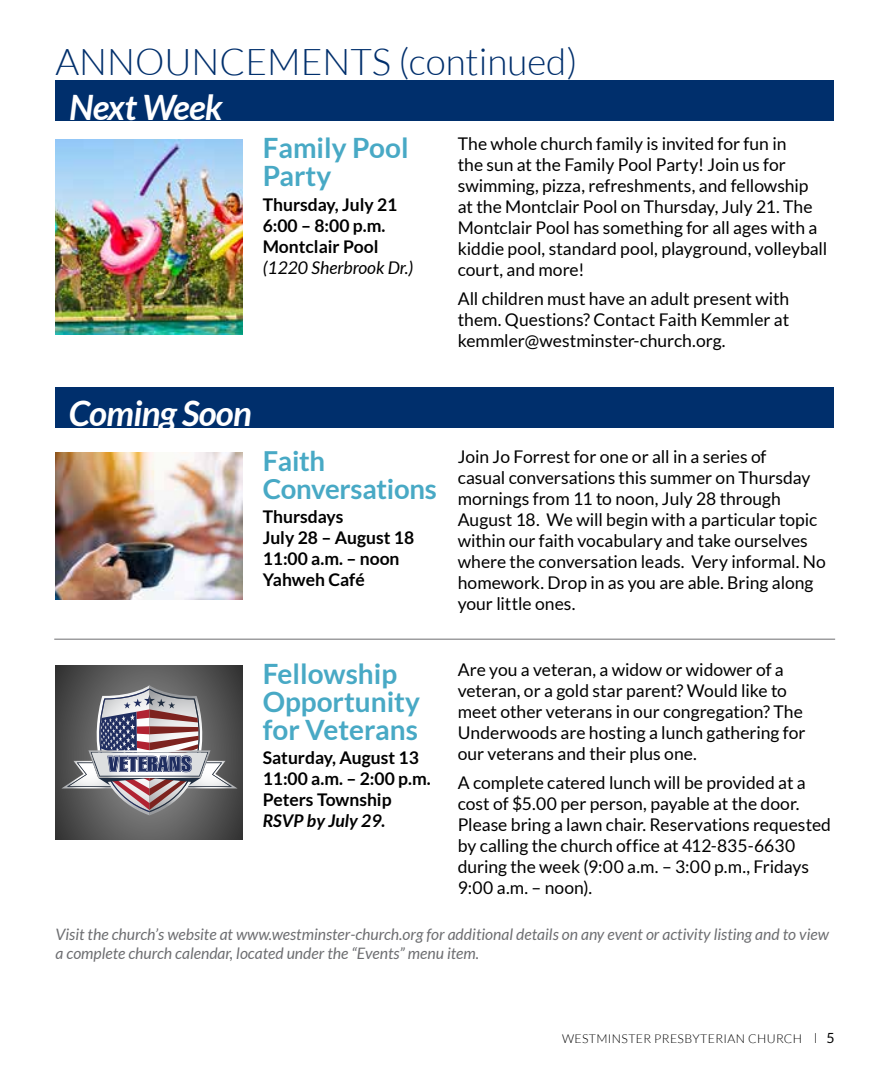
<style>
.page{position:relative;width:882px;height:1071px;background:#fff}
.page>*{position:absolute;margin:0;border:0;box-sizing:border-box;transform-origin:0 0}
.t1{font:300 36.93px "Lato";color:#002f6c}
.t2{font:italic 700 35px "Lato";letter-spacing:-.02em;color:#fff}
.t3{font:700 28px/28px "Lato";color:#48a9c5}
.t4{font:700 27.65px/28px "Lato";letter-spacing:-.01em;color:#48a9c5}
.t5{font:17.5px/21px "Lato";color:#000}
.t6{font:700 17.5px/21px "Lato";color:#000}
.t7{font:italic 17.5px "Lato";color:#000}
.t8{font:italic 700 17.5px "Lato";color:#000}
.t9{font:italic 15.75px/19.2px "Lato";color:#6d6e71}
.t10{font:300 12.25px "Lato";letter-spacing:.03em;color:#000}
.s1{font-family:"Filosofia Unicase";font-weight:400;font-size:14px}
.s2{font-weight:400;font-size:14px}
</style>
<div class="page">
<div style="left:55px;top:81px;width:779px;height:40px;background:#002f6c"></div>
<hr style="left:54px;top:639px;width:781px;height:1px;background:#6d6e71">
<svg style="left:56px;top:665px;width:187px;height:175px;background:#525252"></svg>
<svg style="left:61px;top:685px;width:177px;height:130px;background:#817b81"></svg>
<div style="left:55px;top:387px;width:779px;height:41px;background:#002f6c"></div>
<img style="left:56px;top:139px;width:187px;height:195px">
<img style="left:56px;top:452px;width:187px;height:147px">
<h1 class="t1" style="left:56px;top:42px;width:524px">ANNOUNCEMENTS (continued)</h1>
<h2 class="t2" style="left:69px;top:87px;width:155px">Next Week</h2>
<h3 class="t3" style="left:263px;top:134px;width:147px">Family Pool<br>Party</h3>
<p class="t6" style="left:263px;top:193px;width:136px">Thursday, July 21<br>6:00 – 8:00 p.m.<br>Montclair Pool</p>
<p class="t7" style="left:263px;top:257px;width:152px">(1220 Sherbrook Dr.)</p>
<h2 class="t2" style="left:69px;top:394px;width:184px">Coming Soon</h2>
<h3 class="t4" style="left:263px;top:447px;width:176px">Faith<br>Conversations</h3>
<p class="t6" style="left:263px;top:506px;width:153px">Thursdays<br>July 28 – August 18<br>11:00 a.m. – noon<br>Yahweh Café</p>
<h3 class="t3" style="left:263px;top:660px;width:159px">Fellowship<br>Opportunity for Veterans</h3>
<p class="t6" style="left:263px;top:747px;width:170px">Saturday, August 13<br>11:00 a.m. – 2:00 p.m.<br>Peters Township</p>
<p class="t8" style="left:263px;top:811px;width:124px">RSVP by July 29.</p>
<p class="t5" style="left:458px;top:133px;width:371px">The whole church family is invited for fun in<br>the sun at the Family Pool Party! Join us for swimming, pizza, refreshments, and fellowship at the Montclair Pool on Thursday, July 21. The Montclair Pool has something for all ages with a kiddie pool, standard pool, playground, volleyball court, and more!</p>
<p class="t5" style="left:458px;top:288px;width:333px;text-align:justify">All children must have an adult present with them. Questions? Contact Faith Kemmler at kemmler@westminster-church.org.</p>
<p class="t5" style="left:458px;top:446px;width:370px">Join Jo Forrest for one or all in a series of<br>casual conversations this summer on Thursday mornings from 11 to noon, July 28 through August 18. We will begin with a particular topic within our faith vocabulary and take ourselves where the conversation leads. Very informal. No homework. Drop in as you are able. Bring along your little ones.</p>
<p class="t5" style="left:458px;top:659px;width:349px">Are you a veteran, a widow or widower of a veteran, or a gold star parent? Would like to meet other veterans in our congregation? The Underwoods are hosting a lunch gathering for our veterans and their plus one.</p>
<p class="t5" style="left:458px;top:772px;width:375px">A complete catered lunch will be provided at a cost of $5.00 per person, payable at the door.<br>Please bring a lawn chair. Reservations requested by calling the church office at 412-835-6630 during the week (9:00 a.m. – 3:00 p.m., Fridays 9:00 a.m. – noon).</p>
<p class="t9" style="left:56px;top:925px;width:775px">Visit the church’s website at www.westminster-church.org for additional details on any event or activity listing and to view a complete church calendar, located under the “Events” menu item.</p>
<p class="t10" style="left:562px;top:1032px;width:274px">WESTMINSTER PRESBYTERIAN CHURCH <span class="s1">|</span> <span class="s2">5</span></p>
</div>
